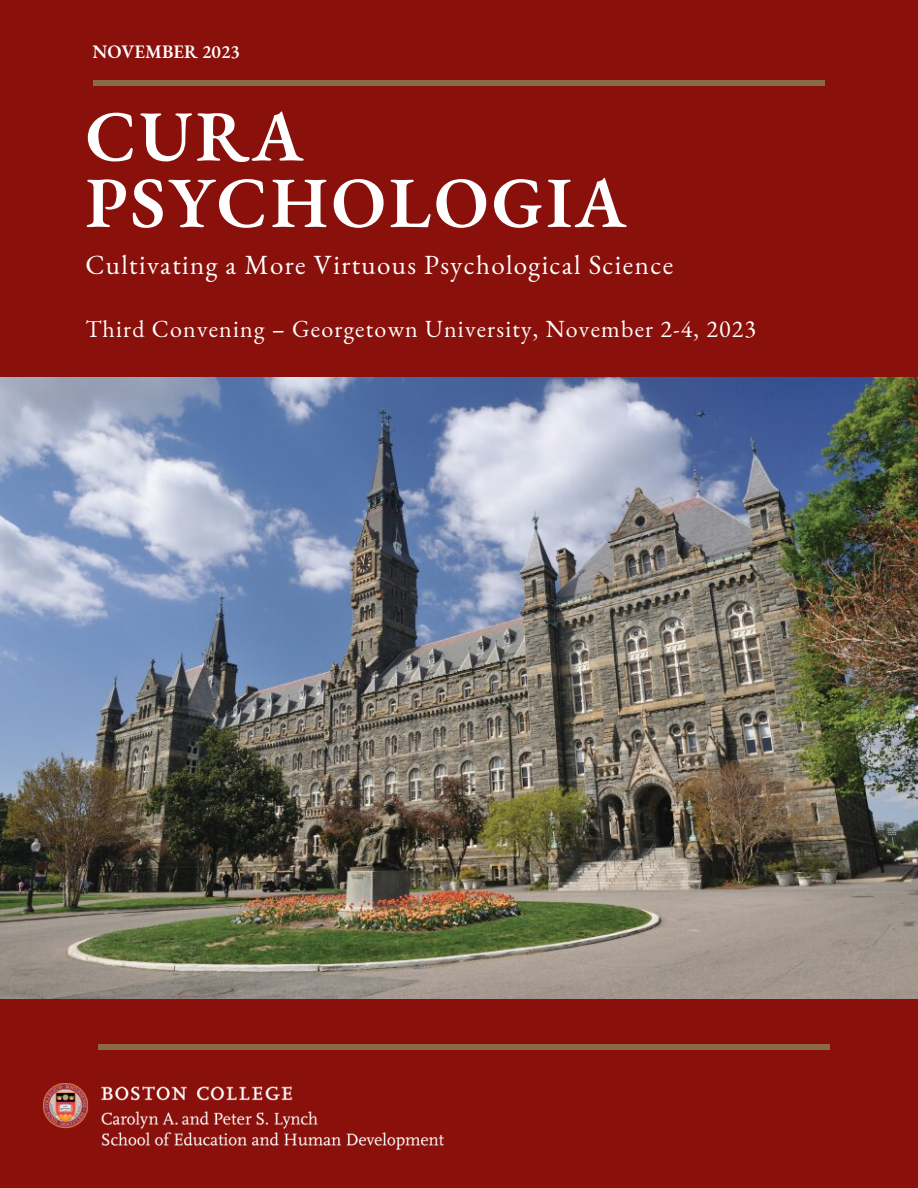
<style>
.page{position:relative;width:918px;height:1188px;background:#8a100b}
.page>*{position:absolute;margin:0;border:0;box-sizing:border-box;transform-origin:0 0}
.t1{font:600 72px/66.3px "EB Garamond";letter-spacing:.04em;color:#fff}
.t2{font:27px "EB Garamond";letter-spacing:.05em;color:#fff}
.t3{font:24px "EB Garamond";letter-spacing:.05em;color:#fff}
.t4{font:600 18.6px "EB Garamond";color:#fff}
</style>
<div class="page">
<div style="left:93px;top:80px;width:732px;height:5px;background:#8a6b46"></div>
<img style="left:0;top:377px;width:918px;height:621px">
<div style="left:99px;top:1044px;width:731px;height:6px;background:#8a6b46"></div>
<img style="left:44px;top:1083px;width:399px;height:67px">
<p class="t4" style="left:93px;top:39px;width:149px">NOVEMBER 2023</p>
<p class="t1" style="left:85px;top:102px;width:542px">CURA<br>PSYCHOLOGIA</p>
<p class="t2" style="left:85px;top:247px;width:589px">Cultivating a More Virtuous Psychological Science</p>
<p class="t3" style="left:85px;top:313px;width:672px">Third Convening – Georgetown University, November 2-4, 2023</p>
</div>
